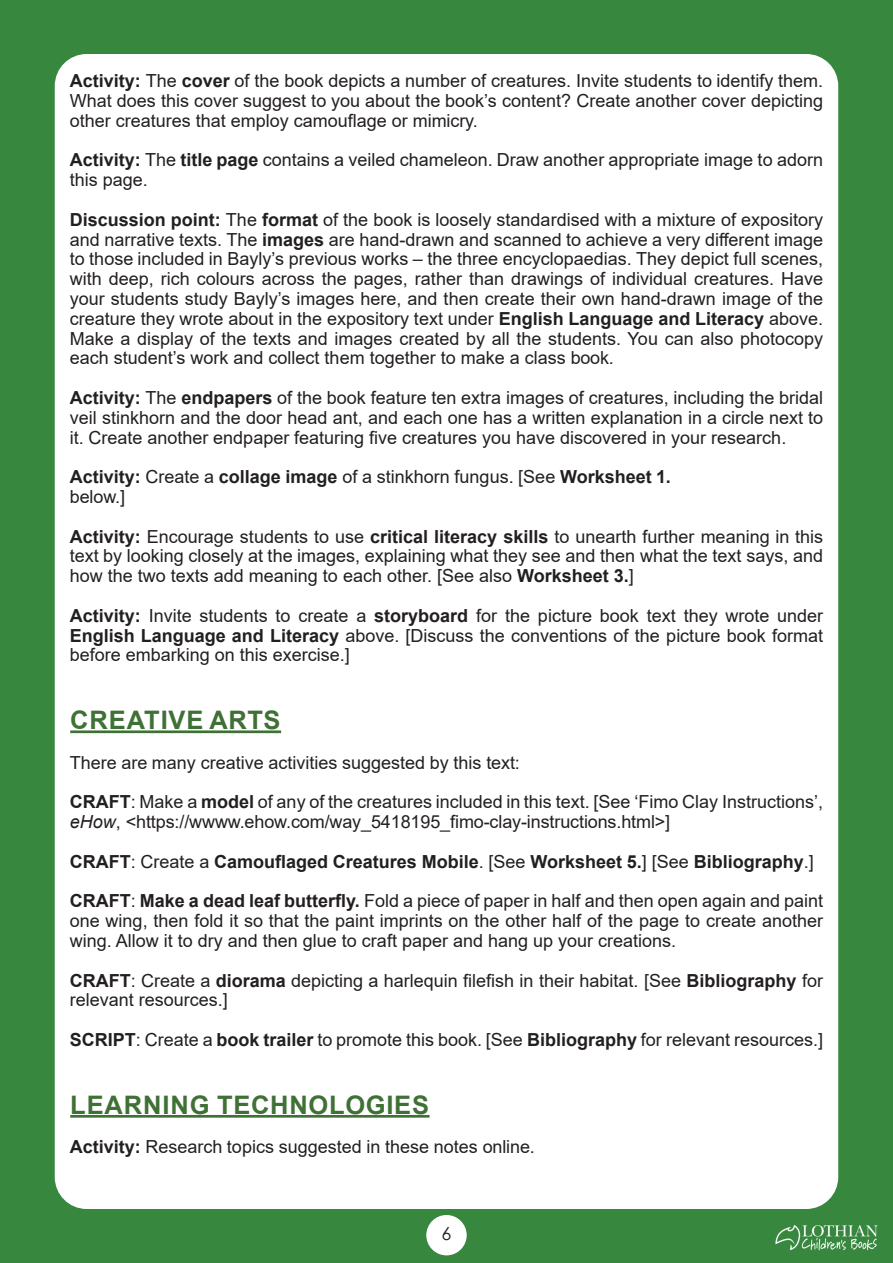
<style>
.page{position:relative;width:893px;height:1263px;background:#37873f}
.page>*{position:absolute;margin:0;border:0;box-sizing:border-box;transform-origin:0 0}
.t1{font:700 25.5px "Arial";letter-spacing:.03em;color:#3f7035}
.t2{font:18px/19.8px "Arial";color:#231f20}
.t3{font:18px "Century Gothic";color:#231f20}
.s1{font-weight:700}
.s2{font-style:italic}
</style>
<div class="page">
<div style="left:55px;top:54px;width:783px;height:1155px;background:#fff;border-radius:32px"></div>
<div style="left:426px;top:1215px;width:41px;height:40px;background:#fff;border-radius:50%"></div>
<img style="left:774px;top:1216px;width:105px;height:45px">
<hr style="left:70px;top:730px;width:211px;height:3px;background:#3f7035">
<hr style="left:70px;top:1115px;width:359px;height:3px;background:#3f7035">
<p class="t2" style="left:70px;top:71px;width:755px;text-align:justify"><span class="s1">Activity:</span> The <span class="s1">cover</span> of the book depicts a number of creatures. Invite students to identify them.<br>What does this cover suggest to you about the book’s content? Create another cover depicting other creatures that employ camouflage or mimicry.</p>
<p class="t2" style="left:70px;top:150px;width:755px"><span class="s1">Activity:</span> The <span class="s1">title page</span> contains a veiled chameleon. Draw another appropriate image to adorn this page.</p>
<p class="t2" style="left:70px;top:209px;width:755px;text-align:justify"><span class="s1">Discussion point:</span> The <span class="s1">format</span> of the book is loosely standardised with a mixture of expository and narrative texts. The <span class="s1">images</span> are hand-drawn and scanned to achieve a very different image to those included in Bayly’s previous works – the three encyclopaedias. They depict full scenes, with deep, rich colours across the pages, rather than drawings of individual creatures. Have your students study Bayly’s images here, and then create their own hand-drawn image of the creature they wrote about in the expository text under <span class="s1">English Language and Literacy</span> above.<br>Make a display of the texts and images created by all the students. You can also photocopy each student’s work and collect them together to make a class book.</p>
<p class="t2" style="left:70px;top:388px;width:755px;text-align:justify"><span class="s1">Activity:</span> The <span class="s1">endpapers</span> of the book feature ten extra images of creatures, including the bridal veil stinkhorn and the door head ant, and each one has a written explanation in a circle next to it. Create another endpaper featuring five creatures you have discovered in your research.</p>
<p class="t2" style="left:70px;top:467px;width:602px"><span class="s1">Activity:</span> Create a <span class="s1">collage image</span> of a stinkhorn fungus. [See <span class="s1">Worksheet 1. </span>below.]</p>
<p class="t2" style="left:70px;top:526px;width:755px;text-align:justify"><span class="s1">Activity:</span> Encourage students to use <span class="s1">critical literacy skills</span> to unearth further meaning in this text by looking closely at the images, explaining what they see and then what the text says, and how the two texts add meaning to each other. [See also <span class="s1">Worksheet 3.</span>]</p>
<p class="t2" style="left:70px;top:605px;width:755px;text-align:justify"><span class="s1">Activity:</span> Invite students to create a <span class="s1">storyboard</span> for the picture book text they wrote under <span class="s1">English Language and Literacy</span> above. [Discuss the conventions of the picture book format before embarking on this exercise.]</p>
<h1 class="t1" style="left:70px;top:702px;width:212px">CREATIVE ARTS</h1>
<p class="t2" style="left:70px;top:742px;width:755px;line-height:39.6px">There are many creative activities suggested by this text:<br><span class="s1">CRAFT</span>: Make a <span class="s1">model</span> of any of the creatures included in this text. [See ‘Fimo Clay Instructions’,</p>
<p class="t2" style="left:70px;top:802px;width:755px;line-height:39.6px"><span class="s2">eHow</span>, &lt;https://wwww.ehow.com/way_5418195_fimo-clay-instructions.html&gt;]<br><span class="s1">CRAFT</span>: Create a <span class="s1">Camouflaged Creatures Mobile</span>. [See <span class="s1">Worksheet 5.</span>] [See <span class="s1">Bibliography</span>.]<br><span class="s1">CRAFT</span>: <span class="s1">Make a dead leaf butterfly.</span> Fold a piece of paper in half and then open again and paint</p>
<p class="t2" style="left:70px;top:911px;width:755px">one wing, then fold it so that the paint imprints on the other half of the page to create another wing. Allow it to dry and then glue to craft paper and hang up your creations.</p>
<p class="t2" style="left:70px;top:970px;width:755px"><span class="s1">CRAFT</span>: Create a <span class="s1">diorama</span> depicting a harlequin filefish in their habitat. [See <span class="s1">Bibliography</span> for relevant resources.]</p>
<p class="t2" style="left:70px;top:1029px;width:755px"><span class="s1">SCRIPT</span>: Create a <span class="s1">book trailer</span> to promote this book. [See <span class="s1">Bibliography</span> for relevant resources.]</p>
<h1 class="t1" style="left:70px;top:1087px;width:360px">LEARNING TECHNOLOGIES</h1>
<p class="t2" style="left:70px;top:1137px;width:467px"><span class="s1">Activity:</span> Research topics suggested in these notes online.</p>
<p class="t3" style="left:441px;top:1221px;width:11px">6</p>
</div>
